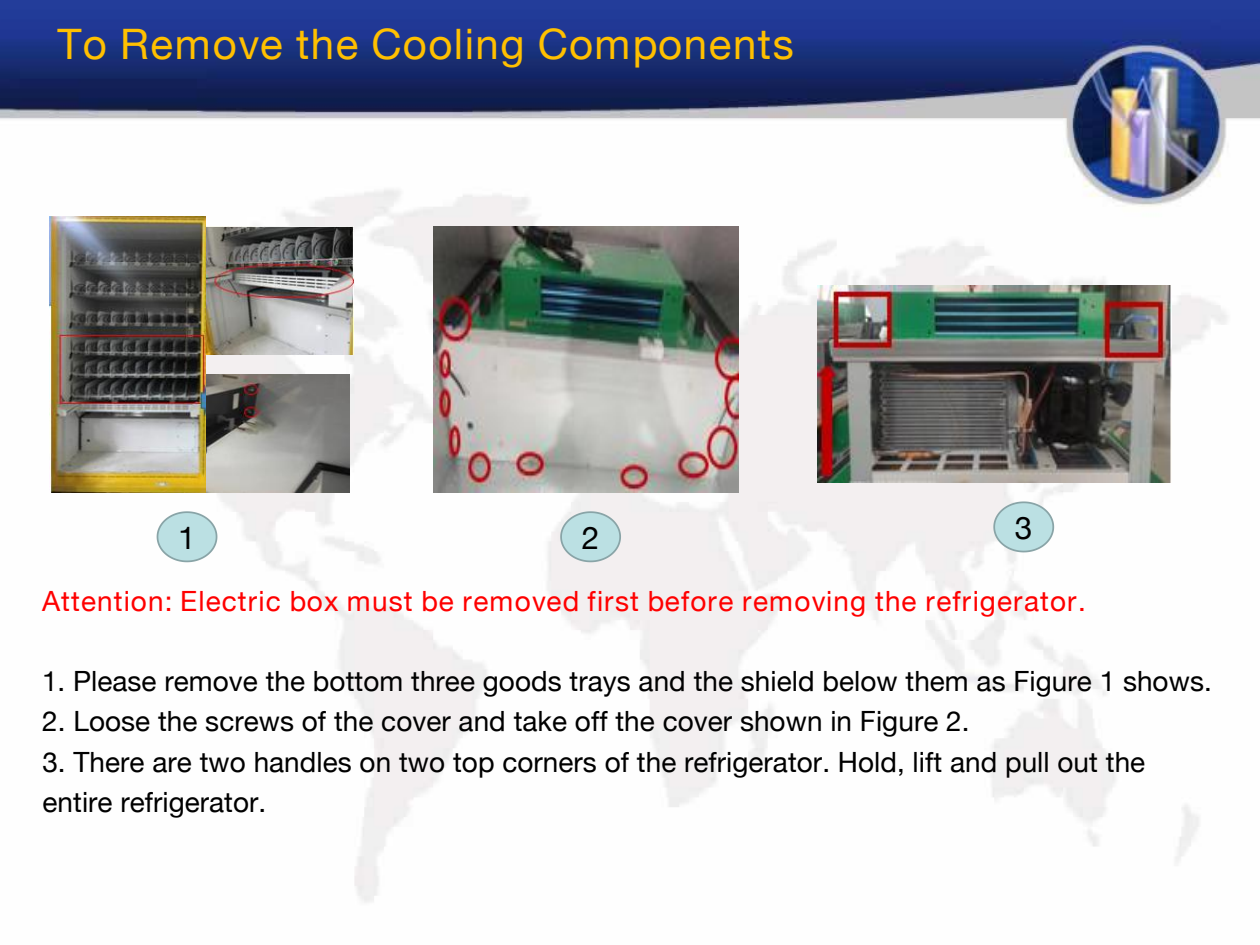
<style>
.page{position:relative;width:1260px;height:945px;background:#fff}
.page>*{position:absolute;margin:0;border:0;box-sizing:border-box;transform-origin:0 0}
.t1{font:700 42px "Helvetica Neue";letter-spacing:.035em;color:#ffc000}
.t2{font:31.5px "Helvetica Neue";color:#000}
.t3{font:27.82px/40.2px "Helvetica Neue";color:#000}
.t4{font:700 27.82px "Helvetica Neue";letter-spacing:.04em;color:#f00}
</style>
<div class="page">
<img style="left:0;top:0;width:1260px;height:903px">
<svg style="left:157px;top:511px;width:60px;height:51px"></svg>
<svg style="left:560px;top:511px;width:61px;height:51px"></svg>
<svg style="left:993px;top:501px;width:61px;height:51px"></svg>
<img style="left:49px;top:217px;width:157px;height:276px">
<img style="left:207px;top:227px;width:147px;height:128px">
<img style="left:207px;top:374px;width:142px;height:119px">
<img style="left:433px;top:227px;width:306px;height:266px">
<img style="left:817px;top:286px;width:355px;height:197px">
<h1 class="t1" style="left:57px;top:14px;width:738px">To Remove the Cooling Components</h1>
<p class="t2" style="left:178px;top:515px;width:19px">1</p>
<p class="t2" style="left:582px;top:515px;width:19px">2</p>
<p class="t2" style="left:1015px;top:505px;width:19px">3</p>
<p class="t4" style="left:42px;top:581px;width:1045px">Attention: Electric box must be removed first before removing the refrigerator.</p>
<p class="t3" style="left:42px;top:663px;width:1171px">1. Please remove the bottom three goods trays and the shield below them as Figure 1 shows.</p>
<p class="t3" style="left:42px;top:703px;width:929px">2. Loose the screws of the cover and take off the cover shown in Figure 2.</p>
<p class="t3" style="left:42px;top:743px;width:1104px">3. There are two handles on two top corners of the refrigerator. Hold, lift and pull out the entire refrigerator.</p>
</div>
